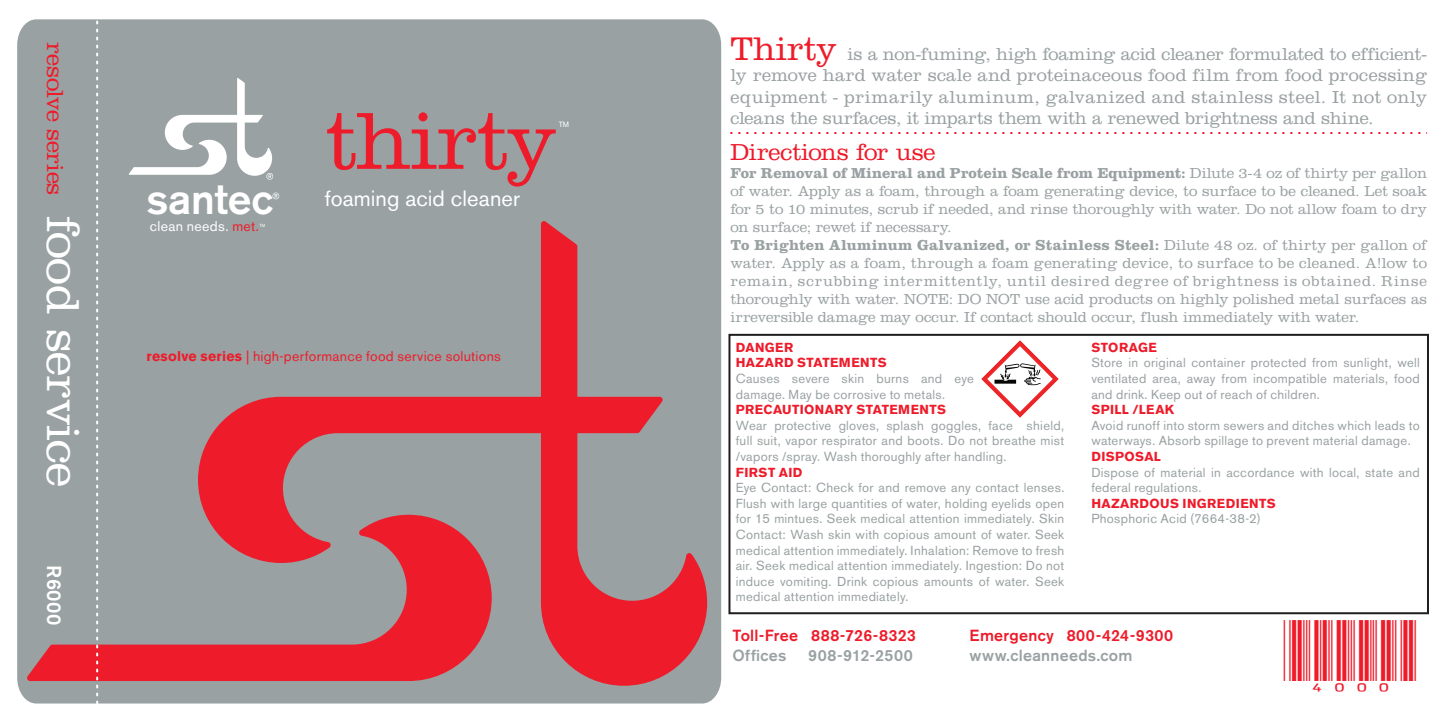
<style>
.page{position:relative;width:1440px;height:720px;background:#fff}
.page>*{position:absolute;margin:0;border:0;box-sizing:border-box;transform-origin:0 0}
.t1{font:300 84px "Clarendon";letter-spacing:-.025em;color:#ee1b2a}
.t2{font:300 48px "Clarendon";letter-spacing:-.005em;color:#fff}
.t3{font:500 42.2px "Akzidenz Grotesk BE";letter-spacing:-.005em;color:#fff}
.t4{font:300 24px "Clarendon";letter-spacing:-.01em;color:#ee1b2a}
.t5{font:22px "Akzidenz Grotesk BE";letter-spacing:.005em;color:#fff}
.t6{font:500 20px "Akzidenz Grotesk BE";letter-spacing:.03em;color:#fff}
.t7{font:19.8px "ID Automation HC39 M";color:#ee1b2a;scale:1.15 1}
.t8{font:300 18px/21.6px "Clarendon";letter-spacing:-.005em;color:#99a1a2;text-align:justify}
.t9{font:500 16px "Akzidenz Grotesk BE";letter-spacing:.015em;color:#ee1b2a}
.t10{font:500 16px "Akzidenz Grotesk BE";letter-spacing:.02em;color:#99a1a2}
.t11{font:300 15px/18px "Clarendon";letter-spacing:.005em;color:#99a1a2}
.t12{font:14px "Akzidenz Grotesk BE";letter-spacing:.02em;color:#ee1b2a}
.t13{font:14px "Akzidenz Grotesk BE";letter-spacing:.02em;color:#fff}
.t14{font:13px/15.6px "Akzidenz Grotesk BE";letter-spacing:.025em;color:#99a1a2}
.t15{font:700 13px/15.6px "Akzidenz Grotesk BE";letter-spacing:.03em;color:#ee1b2a}
.t16{font:7.6px "Akzidenz Grotesk BE";color:#fff}
.t17{font:4.4px "Akzidenz Grotesk BE";color:#fff}
.s1{color:#ee1b2a}
.s2{font-weight:700}
.s3{font-size:34px;color:#ee1b2a}
</style>
<div class="page">
<div style="left:17px;top:19px;width:704px;height:685px;background:#99a1a2"></div>
<svg style="left:27px;top:515px;width:465px;height:166px;background:#b77076"></svg>
<svg style="left:198px;top:397px;width:343px;height:166px;background:#c0626a"></svg>
<svg style="left:541px;top:221px;width:166px;height:465px;background:#b96e74"></svg>
<svg style="left:96px;top:19px;width:2px;height:685px"></svg>
<svg style="left:273px;top:193px;width:6px;height:6px"></svg>
<svg style="left:129px;top:78px;width:144px;height:102px"></svg>
<svg style="left:730px;top:132px;width:697px;height:2px"></svg>
<img style="left:981px;top:341px;width:77px;height:76px">
<div style="left:728px;top:334px;width:701px;height:280px;border:2px solid #201d1e"></div>
<h3 class="t4" style="left:69px;top:42px;width:155px;rotate:90deg">resolve series</h3>
<h2 class="t2" style="left:91px;top:216px;width:273px;rotate:90deg">food service</h2>
<h3 class="t6" style="left:67px;top:565px;width:61px;rotate:90deg">R6000</h3>
<h3 class="t3" style="left:147px;top:174px;width:128px">santec</h3>
<p class="t13" style="left:150px;top:218px;width:111px">clean needs. <span class="s1">met.</span></p>
<p class="t17" style="left:259px;top:223px;width:8px">TM</p>
<h1 class="t1" style="left:325px;top:92px;width:234px">thirty</h1>
<p class="t16" style="left:559px;top:120px;width:12px">TM</p>
<h3 class="t5" style="left:325px;top:186px;width:196px">foaming acid cleaner</h3>
<p class="t12" style="left:147px;top:348px;width:356px"><span class="s2">resolve series</span> | high-performance food service solutions</p>
<p class="t8" style="left:730px;top:42px;width:698px"><span class="s3">Thirty</span> is a non-fuming, high foaming acid cleaner formulated to efficient&shy;ly remove hard water scale and proteinaceous food film from food processing equipment - primarily aluminum, galvanized and stainless steel. It not only cleans the surfaces, it imparts them with a renewed brightness and shine.</p>
<h3 class="t4" style="left:730px;top:139px;width:207px">Directions for use</h3>
<p class="t11" style="left:730px;top:164px;width:698px"><span class="s2">For Removal of Mineral and Protein Scale from Equipment:</span> Dilute 3-4 oz of thirty per gallon of water. Apply as a foam, through a foam generating device, to surface to be cleaned. Let soak for 5 to 10 minutes, scrub if needed, and rinse thoroughly with water. Do not allow foam to dry on surface; rewet if necessary.<br><span class="s2">To Brighten Aluminum Galvanized, or Stainless Steel:</span> Dilute 48 oz. of thirty per gallon of water. Apply as a foam, through a foam generating device, to surface to be cleaned. A!low to remain, scrubbing intermittently, until desired degree of brightness is obtained. Rinse thoroughly with water. NOTE: DO NOT use acid products on highly polished metal surfaces as irreversible damage may occur. If contact should occur, flush immediately with water.</p>
<p class="t15" style="left:736px;top:340px;width:152px">DANGER<br>HAZARD STATEMENTS</p>
<p class="t14" style="left:736px;top:371px;width:240px">Causes severe skin burns and eye damage. May be corrosive to metals.</p>
<p class="t15" style="left:736px;top:402px;width:212px">PRECAUTIONARY STATEMENTS</p>
<p class="t14" style="left:736px;top:418px;width:330px;text-align:justify">Wear protective gloves, splash goggles, face shield, full suit, vapor respirator and boots. Do not breathe mist /vapors /spray. Wash thoroughly after handling.</p>
<p class="t15" style="left:736px;top:464px;width:68px">FIRST AID</p>
<p class="t14" style="left:736px;top:480px;width:330px;text-align:justify">Eye Contact: Check for and remove any contact lenses.<br>Flush with large quantities of water, holding eyelids open for 15 mintues. Seek medical attention immediately. Skin Contact: Wash skin with copious amount of water. Seek medical attention immediately. Inhalation: Remove to fresh air. Seek medical attention immediately. Ingestion: Do not induce vomiting. Drink copious amounts of water. Seek medical attention immediately.</p>
<p class="t15" style="left:1091px;top:340px;width:67px">STORAGE</p>
<p class="t14" style="left:1091px;top:355px;width:330px;text-align:justify">Store in original container protected from sunlight, well ventilated area, away from incompatible materials, food and drink. Keep out of reach of children.</p>
<p class="t15" style="left:1091px;top:402px;width:84px">SPILL /LEAK</p>
<p class="t14" style="left:1091px;top:418px;width:330px">Avoid runoff into storm sewers and ditches which leads to waterways. Absorb spillage to prevent material damage.</p>
<p class="t15" style="left:1091px;top:449px;width:71px">DISPOSAL</p>
<p class="t14" style="left:1091px;top:464px;width:330px">Dispose of material in accordance with local, state and federal regulations.</p>
<p class="t15" style="left:1091px;top:496px;width:186px">HAZARDOUS INGREDIENTS</p>
<p class="t14" style="left:1091px;top:511px;width:171px">Phosphoric Acid (7664-38-2)</p>
<p class="t9" style="left:732px;top:626px;width:185px">Toll-Free 888-726-8323</p>
<p class="t10" style="left:732px;top:646px;width:56px">Offices</p>
<p class="t10" style="left:808px;top:646px;width:106px">908-912-2500</p>
<p class="t9" style="left:970px;top:626px;width:205px">Emergency 800-424-9300</p>
<p class="t10" style="left:970px;top:646px;width:164px">www.cleanneeds.com</p>
<h3 class="t7" style="left:1284px;top:662px;width:118px">(4000)</h3>
</div>
